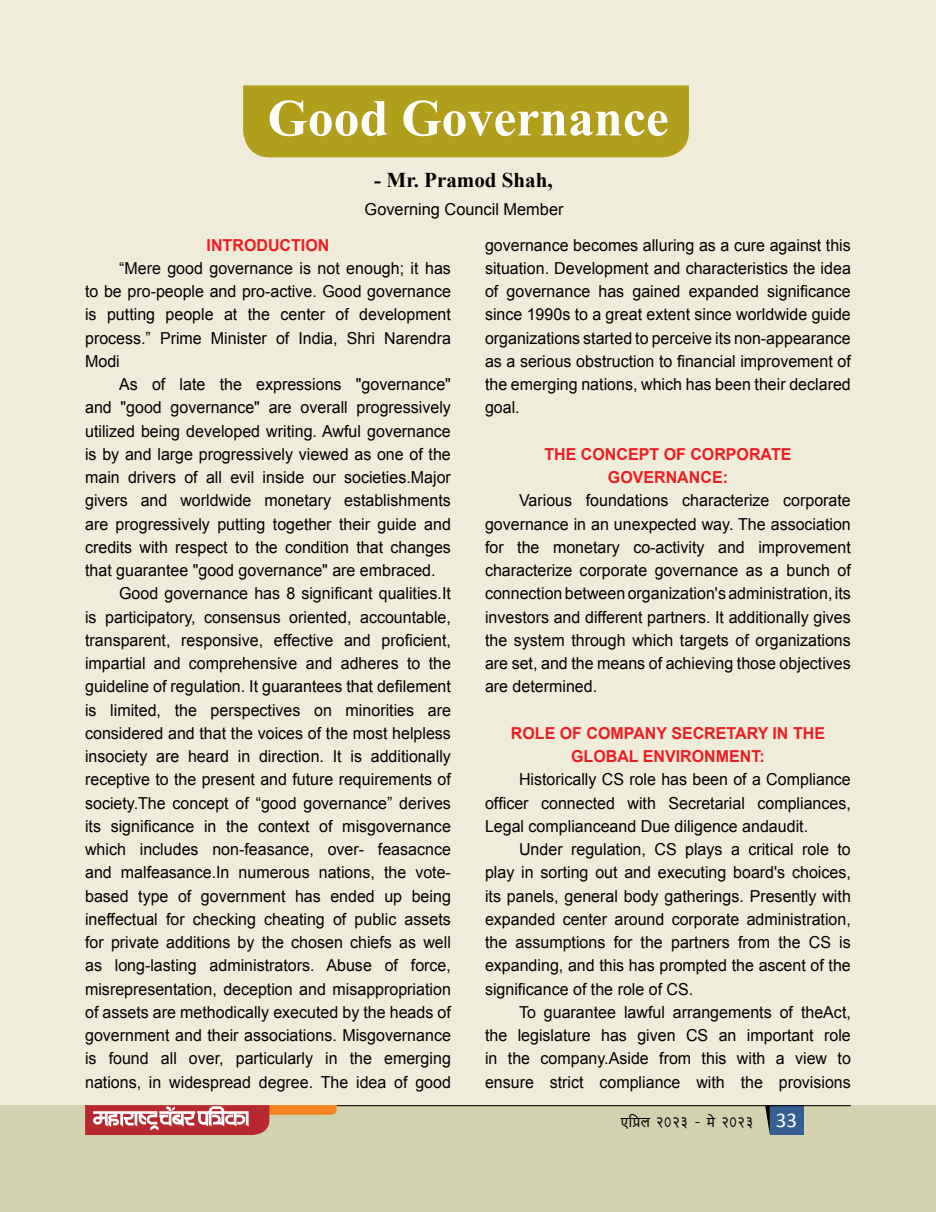
<style>
.page{position:relative;width:936px;height:1212px;background:#fff}
.page>*{position:absolute;margin:0;border:0;box-sizing:border-box;transform-origin:0 0}
.t1{font:700 51.75px "Times New Roman";color:#fff}
.t2{font:700 21px "Times New Roman";color:#000}
.t3{font:18px "SHREE DEV7";color:#000}
.t4{font:16.5px/23.2px "Arial";color:#000;text-align:justify}
.t5{font:700 16.5px/23.2px "Arial";color:#ed1d24;text-align:center}
.s1{font-family:"Calibri";font-size:21px;color:#fff}
</style>
<div class="page">
<div style="left:0;top:0;width:935px;height:1211px;background:#f0ecda"></div>
<div style="left:0;top:1106px;width:935px;height:106px;background:#d3d2af"></div>
<div style="left:243px;top:85px;width:445px;height:72px;background:#b19e1b"></div>
<div style="left:769px;top:1105px;width:34px;height:30px;background:#365f91"></div>
<svg style="left:765px;top:1106px;width:4px;height:23px"></svg>
<hr style="left:337px;top:1105px;width:513px;height:1px;background:#000">
<svg style="left:85px;top:1105px;width:252px;height:30px"></svg>
<h1 class="t1" style="left:267px;top:82px;width:403px">Good Governance</h1>
<p class="t2" style="left:374px;top:165px;width:180px">- Mr. Pramod Shah,</p>
<p class="t4" style="left:364px;top:198px;width:200px">Governing Council Member</p>
<p class="t5" style="left:207px;top:234px;width:124px">INTRODUCTION</p>
<p class="t4" style="left:85px;top:257px;width:367px;text-indent:34px">“Mere good governance is not enough; it has to be pro-people and pro-active. Good governance is putting people at the center of development process.” Prime Minister of India, Shri Narendra Modi</p>
<p class="t4" style="left:119px;top:373px;width:333px">As of late the expressions "governance"</p>
<p class="t4" style="left:85px;top:396px;width:367px">and "good governance" are overall progressively</p>
<p class="t4" style="left:85px;top:419px;width:367px">utilized being developed writing. Awful governance</p>
<p class="t4" style="left:85px;top:443px;width:367px">is by and large progressively viewed as one of the</p>
<p class="t4" style="left:85px;top:466px;width:367px">main drivers of all evil inside our societies.Major</p>
<p class="t4" style="left:85px;top:489px;width:367px">givers and worldwide monetary establishments</p>
<p class="t4" style="left:85px;top:512px;width:367px">are progressively putting together their guide and</p>
<p class="t4" style="left:85px;top:536px;width:367px">credits with respect to the condition that changes</p>
<p class="t4" style="left:85px;top:559px;width:352px">that guarantee "good governance" are embraced.</p>
<p class="t4" style="left:119px;top:582px;width:333px">Good governance has 8 significant qualities.It</p>
<p class="t4" style="left:85px;top:605px;width:367px">is participatory, consensus oriented, accountable,</p>
<p class="t4" style="left:85px;top:629px;width:367px">transparent, responsive, effective and proficient,</p>
<p class="t4" style="left:85px;top:652px;width:367px">impartial and comprehensive and adheres to the</p>
<p class="t4" style="left:85px;top:675px;width:367px">guideline of regulation. It guarantees that defilement</p>
<p class="t4" style="left:85px;top:698px;width:367px">is limited, the perspectives on minorities are</p>
<p class="t4" style="left:85px;top:722px;width:367px">considered and that the voices of the most helpless</p>
<p class="t4" style="left:85px;top:745px;width:367px">insociety are heard in direction. It is additionally</p>
<p class="t4" style="left:85px;top:768px;width:367px">receptive to the present and future requirements of</p>
<p class="t4" style="left:85px;top:791px;width:367px">society.The concept of “good governance” derives</p>
<p class="t4" style="left:85px;top:815px;width:367px">its significance in the context of misgovernance</p>
<p class="t4" style="left:85px;top:838px;width:367px">which includes non-feasance, over- feasacnce</p>
<p class="t4" style="left:85px;top:861px;width:367px">and malfeasance.In numerous nations, the vote-</p>
<p class="t4" style="left:85px;top:884px;width:367px">based type of government has ended up being</p>
<p class="t4" style="left:85px;top:908px;width:367px">ineffectual for checking cheating of public assets</p>
<p class="t4" style="left:85px;top:931px;width:367px">for private additions by the chosen chiefs as well</p>
<p class="t4" style="left:85px;top:954px;width:367px">as long-lasting administrators. Abuse of force,</p>
<p class="t4" style="left:85px;top:977px;width:367px">misrepresentation, deception and misappropriation</p>
<p class="t4" style="left:85px;top:1001px;width:367px">of assets are methodically executed by the heads of</p>
<p class="t4" style="left:85px;top:1024px;width:367px">government and their associations. Misgovernance</p>
<p class="t4" style="left:85px;top:1047px;width:367px">is found all over, particularly in the emerging</p>
<p class="t4" style="left:85px;top:1070px;width:367px">nations, in widespread degree. The idea of good</p>
<p class="t4" style="left:485px;top:233px;width:367px">governance becomes alluring as a cure against this situation. Development and characteristics the idea of governance has gained expanded significance since 1990s to a great extent since worldwide guide organizations started to perceive its non-appearance as a serious obstruction to financial improvement of the emerging nations, which has been their declared goal.</p>
<p class="t5" style="left:544px;top:443px;width:248px">THE CONCEPT OF CORPORATE<br>GOVERNANCE:</p>
<p class="t4" style="left:485px;top:489px;width:367px;text-indent:34px">Various foundations characterize corporate governance in an unexpected way. The association for the monetary co-activity and improvement characterize corporate governance as a bunch of connection between organization's administration, its investors and different partners. It additionally gives the system through which targets of organizations are set, and the means of achieving those objectives are determined.</p>
<p class="t5" style="left:511px;top:722px;width:315px">ROLE OF COMPANY SECRETARY IN THE<br>GLOBAL ENVIRONMENT:</p>
<p class="t4" style="left:485px;top:768px;width:367px;text-indent:34px">Historically CS role has been of a Compliance officer connected with Secretarial compliances, Legal complianceand Due diligence andaudit.</p>
<p class="t4" style="left:485px;top:838px;width:367px;text-indent:34px">Under regulation, CS plays a critical role to play in sorting out and executing board's choices, its panels, general body gatherings. Presently with expanded center around corporate administration, the assumptions for the partners from the CS is expanding, and this has prompted the ascent of the significance of the role of CS.</p>
<p class="t4" style="left:485px;top:1000px;width:367px;text-indent:34px">To guarantee lawful arrangements of theAct, the legislature has given CS an important role in the company.Aside from this with a view to ensure strict compliance with the provisions</p>
<p class="t3" style="left:621px;top:1113px;width:178px">E{àb 2023 - ‘o 2023 <span class="s1">33</span></p>
</div>
